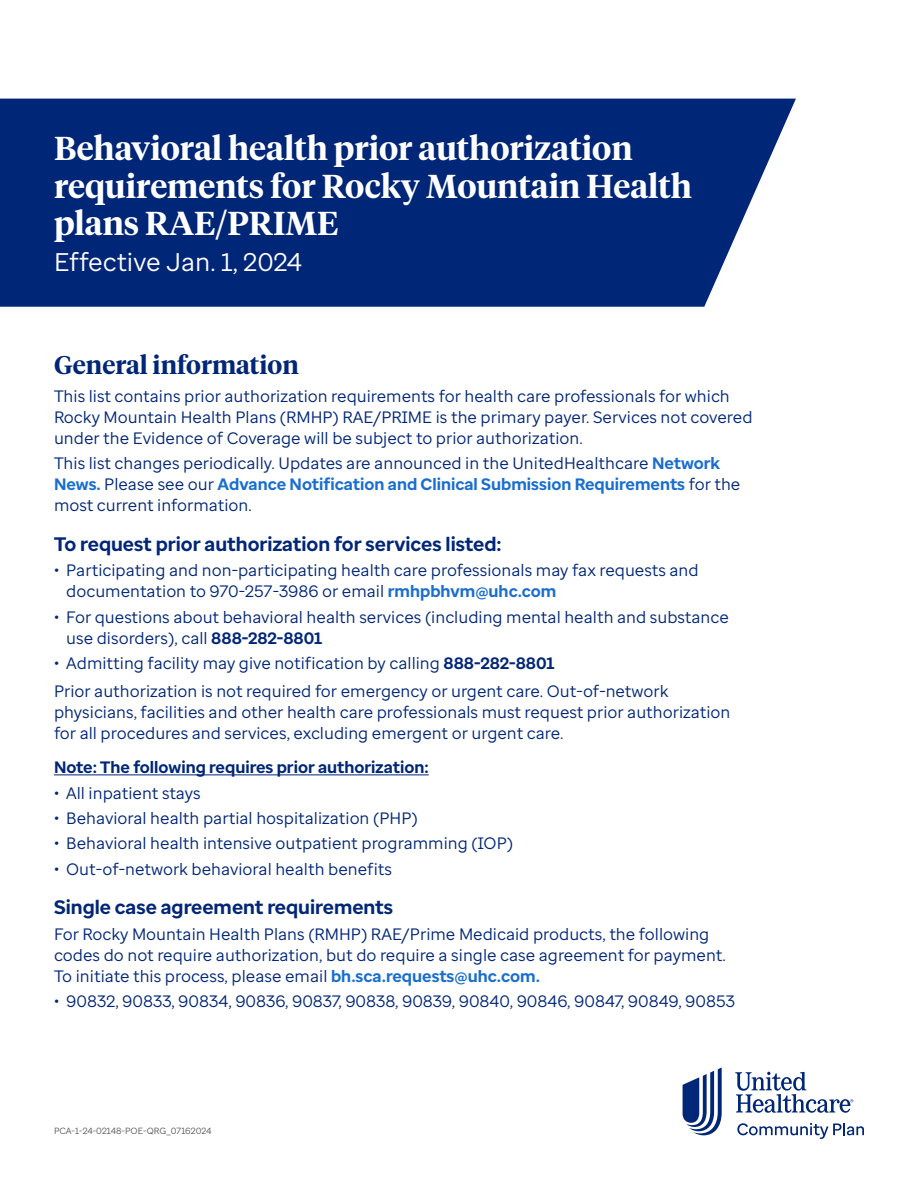
<style>
.page{position:relative;width:918px;height:1188px;background:#fff}
.page>*{position:absolute;margin:0;border:0;box-sizing:border-box;transform-origin:0 0}
.t1{font:600 33px/37.5px "UHC Serif Headline";color:#fff}
.t2{font:25.5px "Enterprise Sans";color:#fff}
.t3{font:600 25.5px "UHC Serif Headline";color:#002677}
.t4{font:700 19.5px "Enterprise Sans";color:#002677}
.t5{font:16.5px/21px "Enterprise Sans";color:#002677}
.t6{font:700 16.5px "Enterprise Sans";color:#002677}
.t7{font:9px "Enterprise Sans";color:#5a5a5a}
.s1{font-weight:700;color:#196ecf}
.s2{font-weight:700}
</style>
<div class="page">
<svg style="left:683px;top:1067px;width:39px;height:68px"></svg>
<svg style="left:735px;top:1072px;width:118px;height:41px"></svg>
<svg style="left:737px;top:1123px;width:127px;height:16px"></svg>
<div style="left:0;top:99px;width:796px;height:208px;background:#002677"></div>
<hr style="left:54px;top:774px;width:375px;height:1px;background:#002677">
<h1 class="t1" style="left:54px;top:128px;width:639px">Behavioral health prior authorization requirements for Rocky Mountain Health plans RAE/PRIME</h1>
<h2 class="t2" style="left:54px;top:246px;width:250px">Effective Jan. 1, 2024</h2>
<h2 class="t3" style="left:54px;top:348px;width:246px">General information</h2>
<p class="t5" style="left:54px;top:385px;width:700px">This list contains prior authorization requirements for health care professionals for which<br>Rocky Mountain Health Plans (RMHP) RAE/PRIME is the primary payer. Services not covered under the Evidence of Coverage will be subject to prior authorization.</p>
<p class="t5" style="left:54px;top:453px;width:688px">This list changes periodically. Updates are announced in the UnitedHealthcare <span class="s1">Network<br>News.</span> Please see our <span class="s1">Advance Notification and Clinical Submission Requirements</span> for the most current information.</p>
<p class="t4" style="left:54px;top:531px;width:449px">To request prior authorization for services listed:</p>
<p class="t5" style="left:66px;top:560px;width:634px;text-indent:-12px">• Participating and non-participating health care professionals may fax requests and documentation to 970-257-3986 or email <span class="s1">rmhpbhvm@uhc.com</span></p>
<p class="t5" style="left:66px;top:606px;width:664px;text-indent:-12px">• For questions about behavioral health services (including mental health and substance use disorders), call <span class="s2">888-282-8801</span></p>
<p class="t5" style="left:54px;top:649px;width:616px;line-height:27.8px">• Admitting facility may give notification by calling <span class="s2">888-282-8801<br></span>Prior authorization is not required for emergency or urgent care. Out-of-network</p>
<p class="t5" style="left:54px;top:701px;width:678px">physicians, facilities and other health care professionals must request prior authorization for all procedures and services, excluding emergent or urgent care.</p>
<p class="t6" style="left:54px;top:757px;width:376px">Note: The following requires prior authorization:</p>
<p class="t5" style="left:54px;top:782px;width:148px">• All inpatient stays</p>
<p class="t5" style="left:54px;top:807px;width:365px">• Behavioral health partial hospitalization (PHP)</p>
<p class="t5" style="left:54px;top:833px;width:461px">• Behavioral health intensive outpatient programming (IOP)</p>
<p class="t5" style="left:54px;top:858px;width:340px">• Out-of-network behavioral health benefits</p>
<p class="t4" style="left:54px;top:895px;width:341px">Single case agreement requirements</p>
<p class="t5" style="left:54px;top:923px;width:673px">For Rocky Mountain Health Plans (RMHP) RAE/Prime Medicaid products, the following codes do not require authorization, but do require a single case agreement for payment.<br>To initiate this process, please email <span class="s1">bh.sca.requests@uhc.com.</span></p>
<p class="t5" style="left:54px;top:990px;width:683px">• 90832, 90833, 90834, 90836, 90837, 90838, 90839, 90840, 90846, 90847, 90849, 90853</p>
<p class="t7" style="left:54px;top:1125px;width:159px">PCA-1-24-02148-POE-QRG_07162024</p>
</div>
